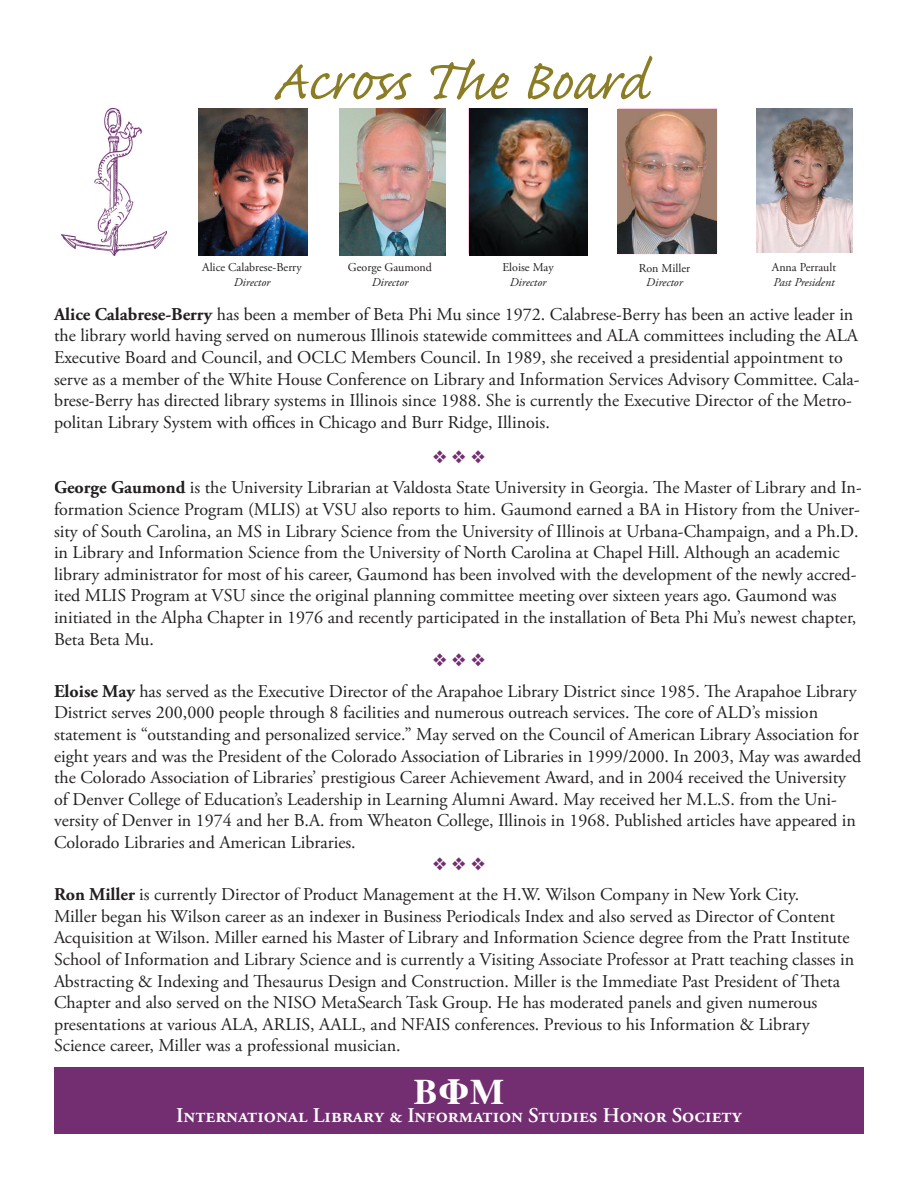
<style>
.page{position:relative;width:918px;height:1188px;background:#fff}
.page>*{position:absolute;margin:0;border:0;box-sizing:border-box;transform-origin:0 0}
.t1{font:72px "Caflisch Script Pro";color:#8a7d25}
.t2{font:700 36px "Times";color:#fff}
.t3{font:600 21px "Adobe Garamond Pro";color:#fff}
.t4{font:18px/21.6px "Adobe Garamond Pro";color:#231f20}
.t5{font:18px "Zapf Dingbats ITC";color:#722e71}
.t6{font:12px "Adobe Garamond Pro";color:#231f20}
.t7{font:italic 12px "Adobe Garamond Pro";color:#231f20}
.s1{font-weight:700}
</style>
<div class="page">
<div style="left:54px;top:1067px;width:810px;height:57px;background:#722e71"></div>
<div style="left:54px;top:1077px;width:810px;height:57px;background:#722e71"></div>
<svg style="left:468px;top:108px;width:120px;height:146px"></svg>
<img style="left:617px;top:110px;width:100px;height:144px">
<img style="left:756px;top:108px;width:96px;height:144px">
<img style="left:470px;top:108px;width:117px;height:147px">
<img style="left:340px;top:108px;width:105px;height:148px">
<img style="left:199px;top:108px;width:108px;height:147px">
<img style="left:62px;top:109px;width:104px;height:146px">
<h1 class="t1" style="left:272px;top:44px;width:378px">Across The Board</h1>
<p class="t6" style="left:202px;top:260px;width:101px">Alice Calabrese-Berry</p>
<p class="t7" style="left:234px;top:275px;width:38px">Director</p>
<p class="t6" style="left:348px;top:260px;width:86px">George Gaumond</p>
<p class="t7" style="left:372px;top:275px;width:38px">Director</p>
<p class="t6" style="left:502px;top:260px;width:53px">Eloise May</p>
<p class="t7" style="left:510px;top:275px;width:38px">Director</p>
<p class="t6" style="left:639px;top:261px;width:53px">Ron Miller</p>
<p class="t7" style="left:646px;top:275px;width:38px">Director</p>
<p class="t6" style="left:772px;top:260px;width:66px">Anna Perrault</p>
<p class="t7" style="left:774px;top:275px;width:62px">Past President</p>
<p class="t4" style="left:54px;top:304px;width:807px"><span class="s1">Alice Calabrese-Berry</span> has been a member of Beta Phi Mu since 1972. Calabrese-Berry has been an active leader in the library world having served on numerous Illinois statewide committees and ALA committees including the ALA Executive Board and Council, and OCLC Members Council. In 1989, she received a presidential appointment to serve as a member of the White House Conference on Library and Information Services Advisory Committee. Cala&shy;brese-Berry has directed library systems in Illinois since 1988. She is currently the Executive Director of the Metro&shy;politan Library System with offices in Chicago and Burr Ridge, Illinois.</p>
<p class="t5" style="left:433px;top:448px;width:54px">❖ ❖ ❖</p>
<p class="t4" style="left:54px;top:478px;width:809px"><span class="s1">George Gaumond</span> is the University Librarian at Valdosta State University in Georgia. The Master of Library and In&shy;formation Science Program (MLIS) at VSU also reports to him. Gaumond earned a BA in History from the Univer&shy;sity of South Carolina, an MS in Library Science from the University of Illinois at Urbana-Champaign, and a Ph.D. in Library and Information Science from the University of North Carolina at Chapel Hill. Although an academic library administrator for most of his career, Gaumond has been involved with the development of the newly accred&shy;ited MLIS Program at VSU since the original planning committee meeting over sixteen years ago. Gaumond was initiated in the Alpha Chapter in 1976 and recently participated in the installation of Beta Phi Mu’s newest chapter, Beta Beta Mu.</p>
<p class="t5" style="left:433px;top:652px;width:54px">❖ ❖ ❖</p>
<p class="t4" style="left:54px;top:681px;width:809px"><span class="s1">Eloise May</span> has served as the Executive Director of the Arapahoe Library District since 1985. The Arapahoe Library District serves 200,000 people through 8 facilities and numerous outreach services. The core of ALD’s mission statement is “outstanding and personalized service.” May served on the Council of American Library Association for eight years and was the President of the Colorado Association of Libraries in 1999/2000. In 2003, May was awarded the Colorado Association of Libraries’ prestigious Career Achievement Award, and in 2004 received the University of Denver College of Education’s Leadership in Learning Alumni Award. May received her M.L.S. from the Uni&shy;versity of Denver in 1974 and her B.A. from Wheaton College, Illinois in 1968. Published articles have appeared in Colorado Libraries and American Libraries.</p>
<p class="t5" style="left:433px;top:855px;width:54px">❖ ❖ ❖</p>
<p class="t4" style="left:54px;top:884px;width:802px"><span class="s1">Ron Miller</span> is currently Director of Product Management at the H.W. Wilson Company in New York City.<br>Miller began his Wilson career as an indexer in Business Periodicals Index and also served as Director of Content Acquisition at Wilson. Miller earned his Master of Library and Information Science degree from the Pratt Institute School of Information and Library Science and is currently a Visiting Associate Professor at Pratt teaching classes in Abstracting &amp; Indexing and Thesaurus Design and Construction. Miller is the Immediate Past President of Theta Chapter and also served on the NISO MetaSearch Task Group. He has moderated panels and given numerous presentations at various ALA, ARLIS, AALL, and NFAIS conferences. Previous to his Information &amp; Library Science career, Miller was a professional musician.</p>
<h2 class="t2" style="left:414px;top:1057px;width:92px">BΦM</h2>
<p class="t3" style="left:176px;top:1103px;width:567px">INTERNATIONAL LIBRARY &amp; INFORMATION STUDIES HONOR SOCIETY</p>
</div>
